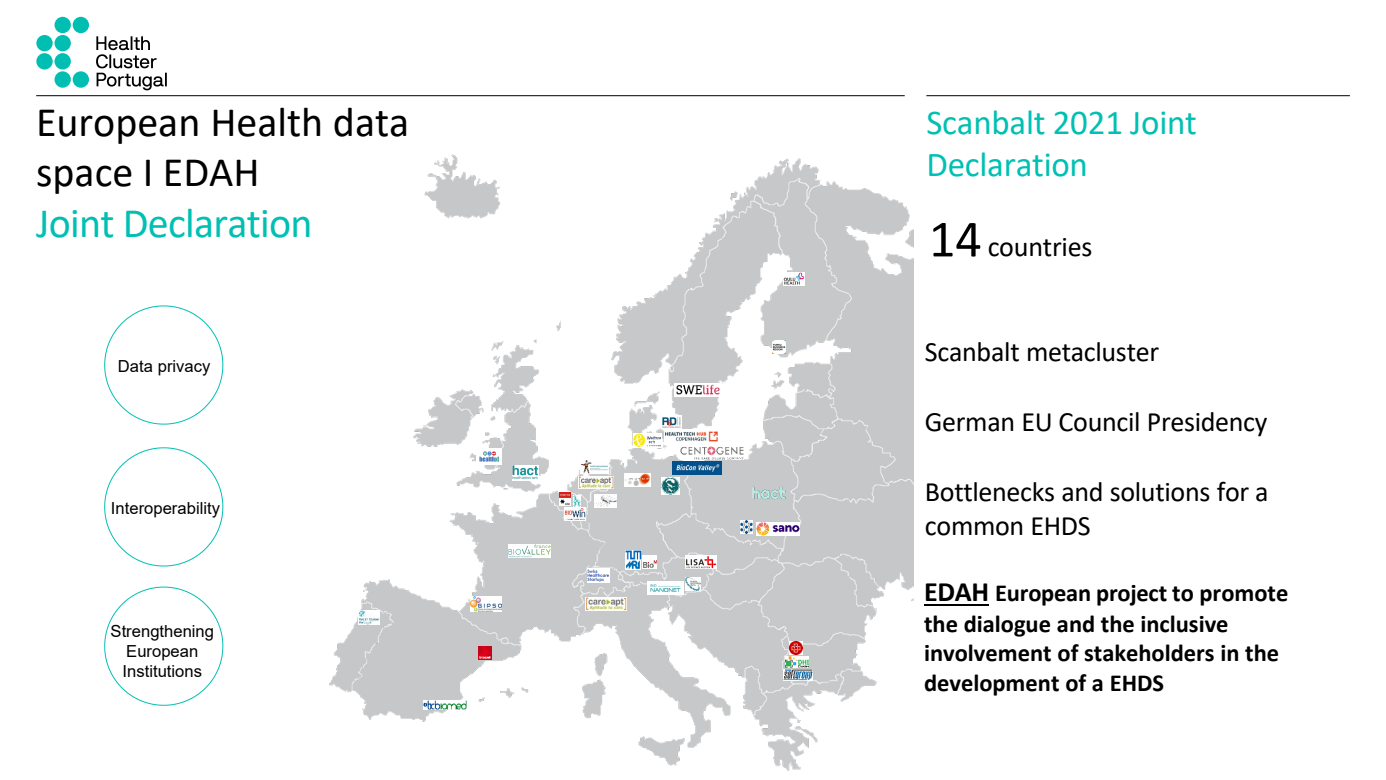
<style>
.page{position:relative;width:1386px;height:780px;background:#fff}
.page>*{position:absolute;margin:0;border:0;box-sizing:border-box;transform-origin:0 0}
.t1{font:42px/50.4px "Calibri";color:#000}
.t2{font:35px/42px "Calibri";letter-spacing:-.005em;color:#00c0b3}
.t3{font:28px/33.6px "Calibri";letter-spacing:-.01em;color:#000}
.t4{font:700 24.5px/29.7px "Calibri";color:#000}
.t5{font:16.62px/19.9px "Arial";color:#000;text-align:center}
.s1{color:#00c0b3}
.s2{font-size:52.5px}
.s3{font-size:28px}
</style>
<div class="page">
<div style="left:73px;top:71px;width:16px;height:17px;background:#00bfb2;border-radius:50%"></div>
<div style="left:54px;top:71px;width:17px;height:17px;background:#00bfb2;border-radius:50%"></div>
<div style="left:54px;top:53px;width:17px;height:16px;background:#00bfb2;border-radius:50%"></div>
<div style="left:36px;top:53px;width:17px;height:16px;background:#00bfb2;border-radius:50%"></div>
<div style="left:54px;top:35px;width:17px;height:16px;background:#00bfb2;border-radius:50%"></div>
<div style="left:36px;top:35px;width:17px;height:16px;background:#00bfb2;border-radius:50%"></div>
<div style="left:54px;top:17px;width:17px;height:16px;background:#00bfb2;border-radius:50%"></div>
<div style="left:73px;top:17px;width:16px;height:16px;background:#00bfb2;border-radius:50%"></div>
<svg style="left:96px;top:36px;width:71px;height:54px"></svg>
<hr style="left:926px;top:95px;width:423px;height:1px;background:#000">
<hr style="left:36px;top:95px;width:868px;height:1px;background:#000">
<svg style="left:104px;top:305px;width:119px;height:119px"></svg>
<svg style="left:104px;top:447px;width:119px;height:119px"></svg>
<svg style="left:104px;top:586px;width:119px;height:119px"></svg>
<img style="left:329px;top:154px;width:584px;height:617px">
<img style="left:633px;top:434px;width:28px;height:13px">
<img style="left:664px;top:430px;width:54px;height:13px">
<img style="left:662px;top:415px;width:19px;height:13px">
<img style="left:783px;top:272px;width:21px;height:14px">
<img style="left:675px;top:383px;width:46px;height:13px">
<img style="left:672px;top:461px;width:49px;height:13px">
<img style="left:642px;top:555px;width:15px;height:13px">
<img style="left:662px;top:477px;width:17px;height:17px">
<img style="left:680px;top:446px;width:64px;height:13px">
<img style="left:624px;top:473px;width:26px;height:13px">
<img style="left:594px;top:494px;width:22px;height:13px">
<img style="left:625px;top:550px;width:16px;height:19px">
<img style="left:564px;top:507px;width:21px;height:13px">
<img style="left:423px;top:700px;width:43px;height:8px">
<svg style="left:478px;top:646px;width:13px;height:13px"></svg>
<img style="left:785px;top:656px;width:23px;height:11px">
<svg style="left:789px;top:641px;width:13px;height:13px"></svg>
<img style="left:783px;top:669px;width:29px;height:11px">
<img style="left:753px;top:486px;width:32px;height:13px">
<svg style="left:740px;top:520px;width:12px;height:13px"></svg>
<img style="left:756px;top:522px;width:43px;height:13px">
<img style="left:585px;top:597px;width:42px;height:13px">
<img style="left:578px;top:476px;width:35px;height:12px">
<img style="left:358px;top:610px;width:21px;height:13px">
<svg style="left:772px;top:340px;width:13px;height:13px"></svg>
<svg style="left:559px;top:492px;width:21px;height:14px"></svg>
<img style="left:580px;top:460px;width:28px;height:13px">
<img style="left:685px;top:555px;width:31px;height:13px">
<img style="left:685px;top:577px;width:16px;height:13px">
<img style="left:647px;top:581px;width:36px;height:13px">
<img style="left:508px;top:544px;width:42px;height:13px">
<img style="left:586px;top:568px;width:23px;height:14px">
<img style="left:470px;top:596px;width:31px;height:15px">
<img style="left:512px;top:464px;width:26px;height:16px">
<img style="left:476px;top:448px;width:25px;height:16px">
<hr style="left:924px;top:604px;width:64px;height:2px;background:#000">
<h2 class="t1" style="left:36px;top:95px;width:375px">European Health data space I EDAH<br><span class="s1">Joint Declaration</span></h2>
<p class="t2" style="left:926px;top:100px;width:272px">Scanbalt 2021 Joint<br>Declaration</p>
<p class="t3" style="left:928px;top:229px;width:165px"><span class="s2">14</span> countries</p>
<p class="t5" style="left:118px;top:356px;width:94px">Data privacy</p>
<p class="t5" style="left:111px;top:498px;width:110px">Interoperability</p>
<p class="t5" style="left:111px;top:620px;width:105px">Strengthening<br>European<br>Institutions</p>
<p class="t3" style="left:924px;top:334px;width:236px">Scanbalt metacluster</p>
<p class="t3" style="left:924px;top:404px;width:344px">German EU Council Presidency</p>
<p class="t3" style="left:924px;top:474px;width:345px">Bottlenecks and solutions for a common EHDS</p>
<p class="t4" style="left:924px;top:577px;width:366px"><span class="s3">EDAH</span> European project to promote the dialogue and the inclusive involvement of stakeholders in the development of a EHDS</p>
</div>
